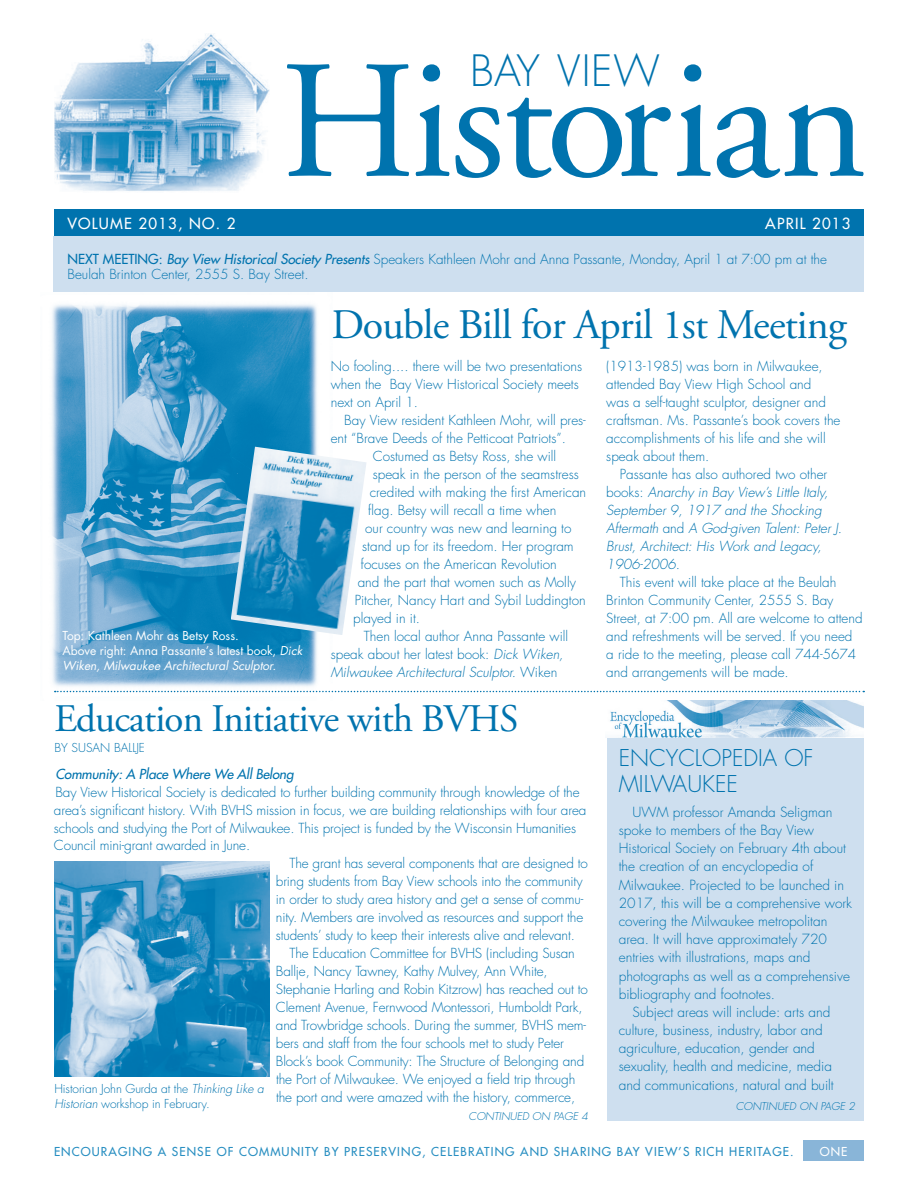
<style>
.page{position:relative;width:918px;height:1188px;background:#fff}
.page>*{position:absolute;margin:0;border:0;box-sizing:border-box;transform-origin:0 0}
.t1{font:168px "Adobe Garamond";letter-spacing:-.02em;color:#0073ae}
.t2{font:42px "Adobe Garamond Pro";letter-spacing:-.02em;color:#0073ae}
.t3{font:300 42px "Futura";letter-spacing:.01em;color:#0073ae}
.t4{font:39px "Adobe Garamond Pro";letter-spacing:-.02em;color:#0073ae}
.t5{font:300 22.5px/25.5px "Futura";color:#0073ae}
.t6{font:15px "Futura";letter-spacing:.08em;color:#fff}
.t7{font:300 13.65px "Futura";color:#0073ae}
.t8{font:300 13.5px/18px "Futura";color:#0073ae}
.t9{font:italic 300 13.5px/18px "Futura";color:#0073ae}
.t10{font:italic 13.5px "Futura";letter-spacing:-.01em;color:#0073ae}
.t11{font:12px/15px "Futura";letter-spacing:-.005em;color:#fff}
.t12{font:12px "Futura";letter-spacing:.09em;color:#278ec1}
.t13{font:300 12px/15px "Futura";letter-spacing:-.005em;color:#0073ae}
.t14{font:12px "Futura";color:#fff}
.t15{font:italic 300 10.5px "Futura";color:#0073ae}
.s1{font-weight:400}
.s2{font-weight:400;font-style:italic}
.s3{font-style:italic}
.s4{font-style:normal}
</style>
<div class="page">
<img style="left:54px;top:34px;width:215px;height:157px">
<div style="left:54px;top:209px;width:810px;height:27px;background:#0073ae"></div>
<div style="left:54px;top:236px;width:810px;height:56px;background:#cedfef"></div>
<div style="left:803px;top:1141px;width:61px;height:20px;background:#89b5d8"></div>
<div style="left:607px;top:712px;width:257px;height:409px;background:#cedfef"></div>
<img style="left:52px;top:304px;width:281px;height:389px">
<img style="left:607px;top:701px;width:257px;height:36px">
<img style="left:231px;top:447px;width:135px;height:188px">
<svg style="left:55px;top:691px;width:809px;height:1px"></svg>
<img style="left:54px;top:861px;width:215px;height:215px">
<p class="t6" style="left:68px;top:214px;width:170px">VOLUME 2013, NO. 2</p>
<h2 class="t3" style="left:470px;top:45px;width:191px">BAY VIEW</h2>
<h1 class="t1" style="left:280px;top:33px;width:588px">Historian</h1>
<p class="t6" style="left:765px;top:214px;width:87px">APRIL 2013</p>
<p class="t8" style="left:67px;top:252px;width:761px;line-height:15px"><span class="s1">NEXT MEETING:</span> <span class="s2">Bay View Historical Society Presents</span> Speakers Kathleen Mohr and Anna Passante, Monday, April 1 at 7:00 pm at the<br>Beulah Brinton Center, 2555 S. Bay Street.</p>
<p class="t11" style="left:63px;top:629px;width:241px">Top: Kathleen Mohr as Betsy Ross.<br>Above right: Anna Passante’s latest book, <span class="s3">Dick<br>Wiken, Milwaukee Architectural Sculptor.</span></p>
<h2 class="t2" style="left:331px;top:299px;width:517px">Double Bill for April 1st Meeting</h2>
<p class="t8" style="left:331px;top:357px;width:253px">No fooling.... there will be two presentations when the Bay View Historical Society meets next on April 1.</p>
<p class="t8" style="left:344px;top:411px;width:243px">Bay View resident Kathleen Mohr, will pres-</p>
<p class="t8" style="left:331px;top:429px;width:237px">ent “Brave Deeds of the Petticoat Patriots”.</p>
<p class="t8" style="left:373px;top:447px;width:185px">Costumed as Betsy Ross, she will</p>
<p class="t8" style="left:373px;top:465px;width:208px">speak in the person of the seamstress</p>
<p class="t8" style="left:370px;top:483px;width:218px">credited with making the first American</p>
<p class="t8" style="left:368px;top:501px;width:190px">flag. Betsy will recall a time when</p>
<p class="t8" style="left:365px;top:519px;width:208px">our country was new and learning to</p>
<p class="t8" style="left:362px;top:537px;width:213px">stand up for its freedom. Her program</p>
<p class="t8" style="left:361px;top:555px;width:198px">focuses on the American Revolution</p>
<p class="t8" style="left:358px;top:573px;width:220px">and the part that women such as Molly</p>
<p class="t8" style="left:355px;top:591px;width:232px">Pitcher, Nancy Hart and Sybil Luddington</p>
<p class="t8" style="left:353px;top:609px;width:68px">played in it.</p>
<p class="t8" style="left:364px;top:627px;width:206px">Then local author Anna Passante will</p>
<p class="t8" style="left:331px;top:645px;width:234px">speak about her latest book: <span class="s3">Dick Wiken,</span></p>
<p class="t9" style="left:331px;top:663px;width:228px">Milwaukee Architectural Sculptor. <span class="s4">Wiken</span></p>
<p class="t8" style="left:606px;top:357px;width:236px">(1913-1985) was born in Milwaukee, attended Bay View High School and<br>was a self-taught sculptor, designer and craftsman. Ms. Passante’s book covers the accomplishments of his life and she will speak about them.</p>
<p class="t9" style="left:606px;top:465px;width:237px;text-indent:14px"><span class="s4">Passante has also authored two other books:</span> Anarchy in Bay View’s Little Italy, September 9, 1917 and the Shocking Aftermath <span class="s4">and</span> A God-given Talent: Peter J.<br>Brust, Architect: His Work and Legacy, 1906-2006.</p>
<p class="t8" style="left:606px;top:573px;width:258px;text-indent:14px">This event will take place at the Beulah Brinton Community Center, 2555 S. Bay Street, at 7:00 pm. All are welcome to attend and refreshments will be served. If you need a ride to the meeting, please call 744-5674 and arrangements will be made.</p>
<h3 class="t4" style="left:54px;top:695px;width:466px">Education Initiative with BVHS</h3>
<p class="t13" style="left:54px;top:740px;width:92px">By SUSAN BALLJE</p>
<p class="t10" style="left:55px;top:765px;width:240px">Community: A Place Where We All Belong</p>
<p class="t8" style="left:55px;top:783px;width:526px">Bay View Historical Society is dedicated to further building community through knowledge of the</p>
<p class="t8" style="left:54px;top:801px;width:534px">area’s significant history. With BVHS mission in focus, we are building relationships with four area</p>
<p class="t8" style="left:54px;top:819px;width:524px">schools and studying the Port of Milwaukee. This project is funded by the Wisconsin Humanities</p>
<p class="t8" style="left:54px;top:837px;width:198px">Council mini-grant awarded in June.</p>
<p class="t8" style="left:289px;top:855px;width:300px">The grant has several components that are designed to</p>
<p class="t8" style="left:276px;top:873px;width:308px">bring students from Bay View schools into the community</p>
<p class="t8" style="left:276px;top:891px;width:309px">in order to study area history and get a sense of commu-</p>
<p class="t8" style="left:276px;top:909px;width:309px">nity. Members are involved as resources and support the</p>
<p class="t8" style="left:276px;top:927px;width:301px">students’ study to keep their interests alive and relevant.</p>
<p class="t8" style="left:289px;top:945px;width:287px">The Education Committee for BVHS (including Susan</p>
<p class="t8" style="left:276px;top:963px;width:273px">Ballje, Nancy Tawney, Kathy Mulvey, Ann White,</p>
<p class="t8" style="left:276px;top:981px;width:314px">Stephanie Harling and Robin Kitzrow) has reached out to</p>
<p class="t8" style="left:276px;top:999px;width:308px">Clement Avenue, Fernwood Montessori, Humboldt Park,</p>
<p class="t8" style="left:276px;top:1017px;width:312px">and Trowbridge schools. During the summer, BVHS mem-</p>
<p class="t8" style="left:276px;top:1035px;width:290px">bers and staff from the four schools met to study Peter</p>
<p class="t8" style="left:276px;top:1053px;width:310px">Block’s book Community: The Structure of Belonging and</p>
<p class="t8" style="left:276px;top:1071px;width:301px">the Port of Milwaukee. We enjoyed a field trip through</p>
<p class="t8" style="left:276px;top:1089px;width:301px">the port and were amazed with the history, commerce,</p>
<p class="t13" style="left:54px;top:1081px;width:211px">Historian John Gurda at the <span class="s3">Thinking Like a<br>Historian</span> workshop in February.</p>
<p class="t15" style="left:469px;top:1109px;width:92px">CONTINUED ON page</p>
<p class="t15" style="left:581px;top:1109px;width:8px">4</p>
<h3 class="t5" style="left:619px;top:746px;width:192px">Encyclopedia of<br>Milwaukee</h3>
<p class="t7" style="left:632px;top:804px;width:201px">UWM professor Amanda Seligman</p>
<p class="t7" style="left:619px;top:822px;width:197px">spoke to members of the Bay View</p>
<p class="t7" style="left:619px;top:840px;width:229px">Historical Society on February 4th about</p>
<p class="t7" style="left:619px;top:858px;width:196px">the creation of an encyclopedia of</p>
<p class="t7" style="left:619px;top:876px;width:227px">Milwaukee. Projected to be launched in</p>
<p class="t7" style="left:619px;top:895px;width:235px">2017, this will be a comprehensive work</p>
<p class="t7" style="left:619px;top:913px;width:210px">covering the Milwaukee metropolitan</p>
<p class="t7" style="left:619px;top:931px;width:210px">area. It will have approximately 720</p>
<p class="t7" style="left:619px;top:949px;width:193px">entries with illustrations, maps and</p>
<p class="t7" style="left:619px;top:967px;width:233px">photographs as well as a comprehensive</p>
<p class="t7" style="left:619px;top:985px;width:158px">bibliography and footnotes.</p>
<p class="t7" style="left:632px;top:1004px;width:200px">Subject areas will include: arts and</p>
<p class="t7" style="left:619px;top:1022px;width:206px">culture, business, industry, labor and</p>
<p class="t7" style="left:619px;top:1040px;width:198px">agriculture, education, gender and</p>
<p class="t7" style="left:619px;top:1058px;width:215px">sexuality, health and medicine, media</p>
<p class="t7" style="left:619px;top:1076px;width:217px">and communications, natural and built</p>
<p class="t15" style="left:736px;top:1100px;width:92px">CONTINUED ON page</p>
<p class="t15" style="left:849px;top:1100px;width:8px">2</p>
<p class="t12" style="left:54px;top:1144px;width:236px">ENCOURAGING A SENSE OF COMMUNI</p>
<p class="t12" style="left:305px;top:1144px;width:101px">TY BY PRESERVING</p>
<p class="t12" style="left:422px;top:1144px;width:78px">, CELEBRATING</p>
<p class="t12" style="left:520px;top:1144px;width:60px">AN D SHARING</p>
<p class="t12" style="left:617px;top:1144px;width:156px">BAY VIEW’S RIC H HERITAGE</p>
<p class="t12" style="left:790px;top:1144px;width:5px">.</p>
<p class="t14" style="left:820px;top:1144px;width:29px">ONE</p>
</div>
